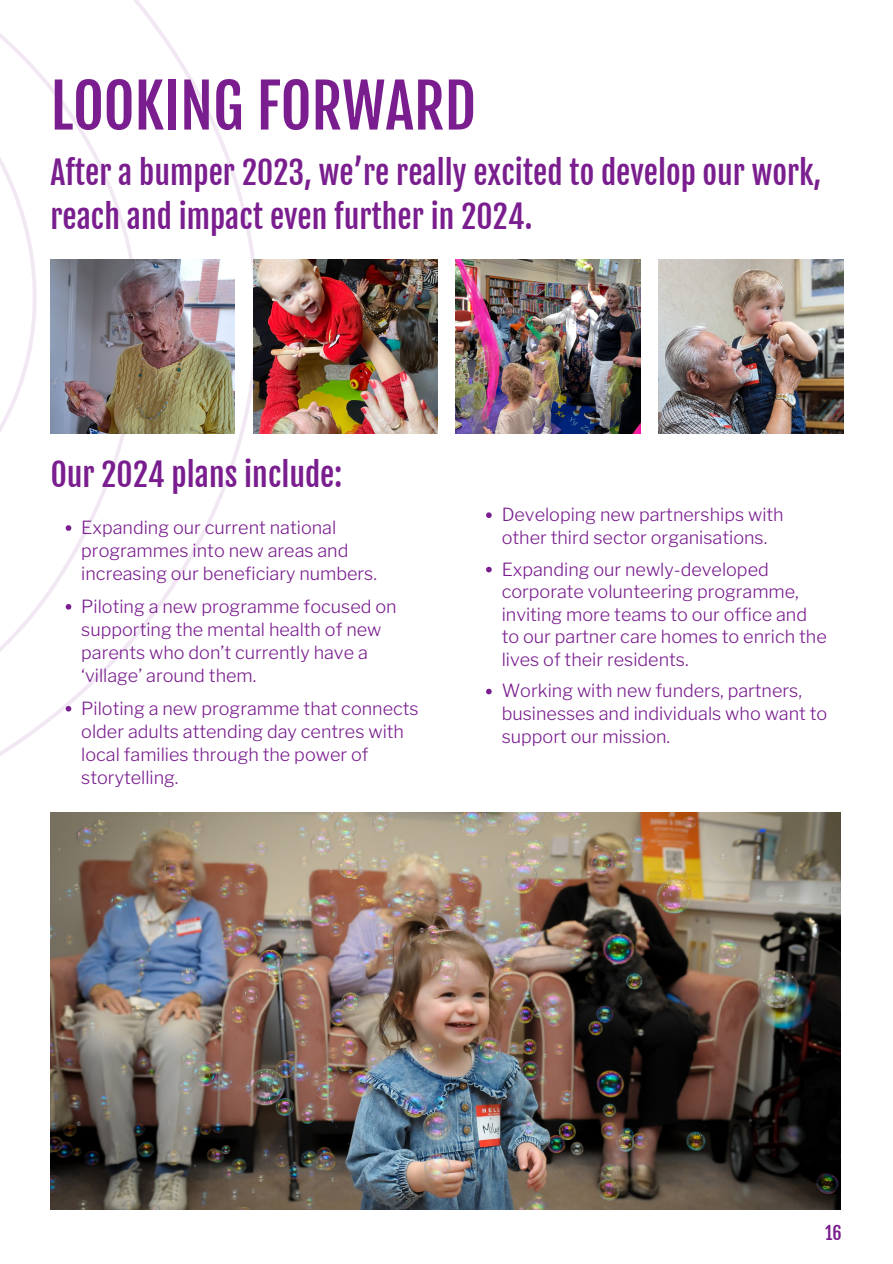
<style>
.page{position:relative;width:893px;height:1264px;background:#fff}
.page>*{position:absolute;margin:0;border:0;box-sizing:border-box;transform-origin:0 0}
.t1{font:60px "Fjalla One";color:#7a1e8f}
.t2{font:31.5px/43.8px "Fjalla One";color:#7a1e8f}
.t3{font:300 18px/23.1px "Libre Franklin";color:#7a1e8f}
.t4{font:18px "Fjalla One";color:#7a1e8f}
</style>
<div class="page">
<img style="left:51px;top:812px;width:789px;height:397px">
<img style="left:50px;top:812px;width:318px;height:119px">
<svg style="left:0;top:0;width:271px;height:839px"></svg>
<svg style="left:0;top:0;width:110px;height:636px"></svg>
<svg style="left:0;top:50px;width:20px;height:424px"></svg>
<img style="left:50px;top:259px;width:185px;height:175px">
<img style="left:253px;top:259px;width:184px;height:175px">
<img style="left:456px;top:259px;width:184px;height:175px">
<img style="left:658px;top:259px;width:185px;height:175px">
<svg style="left:66px;top:525px;width:5px;height:6px"></svg>
<svg style="left:66px;top:604px;width:5px;height:5px"></svg>
<svg style="left:66px;top:706px;width:5px;height:5px"></svg>
<svg style="left:486px;top:512px;width:5px;height:6px"></svg>
<svg style="left:486px;top:567px;width:5px;height:5px"></svg>
<svg style="left:486px;top:688px;width:5px;height:6px"></svg>
<h1 class="t1" style="left:50px;top:69px;width:426px">LOOKING FORWARD</h1>
<h2 class="t2" style="left:50px;top:151px;width:772px">After a bumper 2023, we’re really excited to develop our work, reach and impact even further in 2024.</h2>
<h2 class="t2" style="left:51px;top:453px;width:293px">Our 2024 plans include:</h2>
<p class="t3" style="left:81px;top:516px;width:297px">Expanding our current national programmes into new areas and increasing our beneficiary numbers.</p>
<p class="t3" style="left:81px;top:594px;width:317px">Piloting a new programme focused on supporting the mental health of new parents who don’t currently have a ‘village’ around them.</p>
<p class="t3" style="left:81px;top:696px;width:339px">Piloting a new programme that connects older adults attending day centres with local families through the power of storytelling.</p>
<p class="t3" style="left:501px;top:503px;width:283px;line-height:22.5px">Developing new partnerships with other third sector organisations.</p>
<p class="t3" style="left:501px;top:558px;width:326px;line-height:22.5px">Expanding our newly-developed corporate volunteering programme, inviting more teams to our office and to our partner care homes to enrich the lives of their residents.</p>
<p class="t3" style="left:501px;top:679px;width:327px;line-height:22.5px">Working with new funders, partners, businesses and individuals who want to support our mission.</p>
<p class="t4" style="left:825px;top:1221px;width:18px">16</p>
</div>
